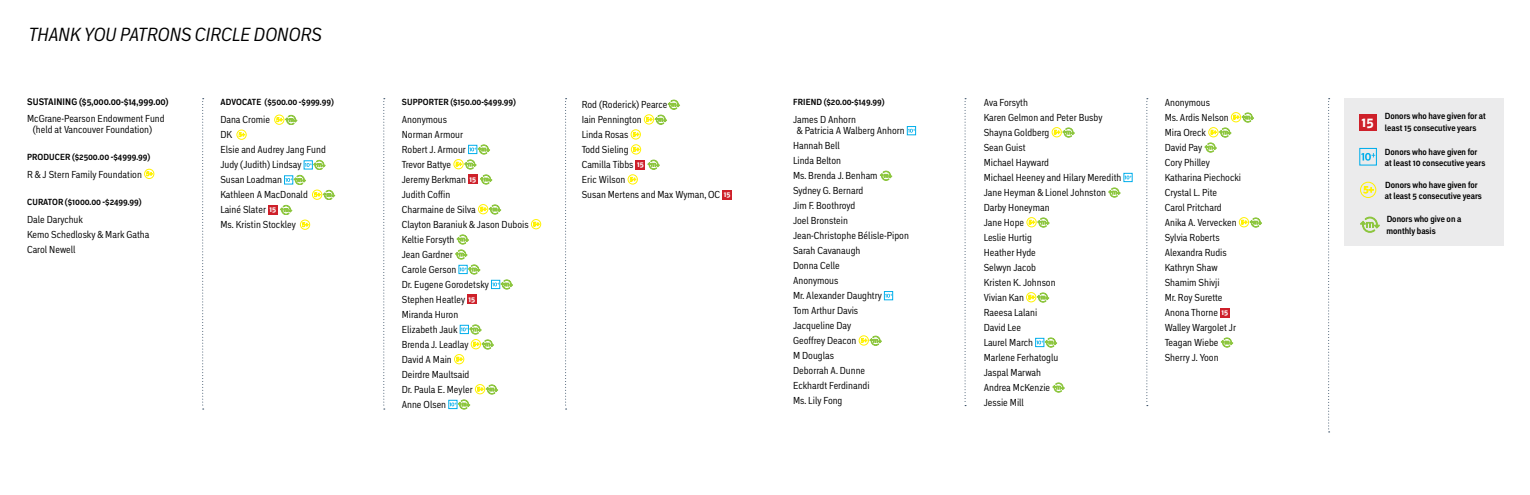
<style>
.page{position:relative;width:1530px;height:495px;background:#fff}
.page>*{position:absolute;margin:0;border:0;box-sizing:border-box;transform-origin:0 0}
.t1{font:italic condensed 18.75px "Embarcadero MVB Pro";letter-spacing:-.005em;color:#000}
.t2{font:700 expanded 13.5px "Embarcadero MVB Pro";color:#fff}
.t3{font:condensed 10px/15px "Embarcadero MVB Pro";color:#000}
.t4{font:700 condensed 9.38px "Embarcadero MVB Pro";letter-spacing:-.01em;color:#000}
.t5{font:700 condensed 8.75px/11.2px "Embarcadero MVB Pro";color:#000}
.s1{font-size:9.38px}
.s2{font-weight:700;font-stretch:expanded;font-size:7.5px;color:#fff}
</style>
<div class="page">
<div style="left:907px;top:126px;width:9px;height:9px;border:1px solid #00aeeb"></div>
<svg style="left:908px;top:129px;width:7px;height:4px"></svg>
<svg style="left:880px;top:171px;width:12px;height:9px"></svg>
<div style="left:884px;top:291px;width:9px;height:9px;border:1px solid #00aeeb"></div>
<svg style="left:885px;top:294px;width:7px;height:4px"></svg>
<div style="left:859px;top:336px;width:10px;height:9px;border:1px solid #fff200;border-radius:50%"></div>
<svg style="left:861px;top:336px;width:21px;height:9px"></svg>
<div style="left:1052px;top:127px;width:10px;height:10px;border:1px solid #fff200;border-radius:50%"></div>
<svg style="left:1054px;top:128px;width:21px;height:9px"></svg>
<div style="left:1124px;top:173px;width:8px;height:9px;border:1px solid #00aeeb"></div>
<svg style="left:1125px;top:176px;width:7px;height:3px"></svg>
<svg style="left:1108px;top:188px;width:12px;height:9px"></svg>
<div style="left:1027px;top:217px;width:10px;height:10px;border:1px solid #fff200;border-radius:50%"></div>
<svg style="left:1029px;top:218px;width:20px;height:9px"></svg>
<div style="left:1026px;top:292px;width:10px;height:10px;border:1px solid #fff200;border-radius:50%"></div>
<svg style="left:1028px;top:293px;width:21px;height:9px"></svg>
<div style="left:1035px;top:338px;width:9px;height:9px;border:1px solid #00aeeb"></div>
<svg style="left:1036px;top:338px;width:21px;height:9px"></svg>
<svg style="left:1053px;top:383px;width:12px;height:9px"></svg>
<div style="left:274px;top:115px;width:10px;height:10px;border:1px solid #fff200;border-radius:50%"></div>
<svg style="left:276px;top:115px;width:21px;height:10px"></svg>
<div style="left:237px;top:130px;width:10px;height:10px;border:1px solid #fff200;border-radius:50%"></div>
<svg style="left:239px;top:132px;width:6px;height:5px"></svg>
<div style="left:268px;top:205px;width:10px;height:10px;background:#ce202a"></div>
<svg style="left:280px;top:160px;width:55px;height:55px"></svg>
<div style="left:300px;top:220px;width:10px;height:10px;border:1px solid #fff200;border-radius:50%"></div>
<svg style="left:302px;top:222px;width:6px;height:5px"></svg>
<div style="left:468px;top:145px;width:9px;height:9px;border:1px solid #00aeeb"></div>
<svg style="left:469px;top:145px;width:21px;height:9px"></svg>
<div style="left:454px;top:159px;width:9px;height:10px;border:1px solid #fff200;border-radius:50%"></div>
<svg style="left:456px;top:160px;width:20px;height:9px"></svg>
<div style="left:468px;top:175px;width:10px;height:9px;background:#ce202a"></div>
<svg style="left:480px;top:175px;width:12px;height:9px"></svg>
<div style="left:478px;top:204px;width:10px;height:10px;border:1px solid #fff200;border-radius:50%"></div>
<svg style="left:480px;top:205px;width:21px;height:9px"></svg>
<div style="left:531px;top:219px;width:10px;height:10px;border:1px solid #fff200;border-radius:50%"></div>
<svg style="left:533px;top:222px;width:6px;height:4px"></svg>
<svg style="left:457px;top:235px;width:12px;height:9px"></svg>
<svg style="left:455px;top:250px;width:12px;height:9px"></svg>
<div style="left:459px;top:265px;width:8px;height:9px;border:1px solid #00aeeb"></div>
<svg style="left:460px;top:265px;width:20px;height:9px"></svg>
<div style="left:491px;top:280px;width:9px;height:9px;border:1px solid #00aeeb"></div>
<svg style="left:492px;top:280px;width:21px;height:9px"></svg>
<div style="left:467px;top:295px;width:10px;height:9px;background:#ce202a"></div>
<div style="left:460px;top:325px;width:9px;height:9px;border:1px solid #00aeeb"></div>
<svg style="left:461px;top:325px;width:20px;height:9px"></svg>
<div style="left:471px;top:339px;width:10px;height:10px;border:1px solid #fff200;border-radius:50%"></div>
<svg style="left:473px;top:340px;width:21px;height:9px"></svg>
<div style="left:454px;top:354px;width:10px;height:10px;border:1px solid #fff200;border-radius:50%"></div>
<svg style="left:456px;top:357px;width:7px;height:4px"></svg>
<div style="left:475px;top:384px;width:10px;height:10px;border:1px solid #fff200;border-radius:50%"></div>
<svg style="left:477px;top:385px;width:21px;height:9px"></svg>
<div style="left:449px;top:400px;width:8px;height:9px;border:1px solid #00aeeb"></div>
<svg style="left:450px;top:400px;width:20px;height:9px"></svg>
<svg style="left:668px;top:100px;width:12px;height:9px"></svg>
<div style="left:644px;top:114px;width:10px;height:10px;border:1px solid #fff200;border-radius:50%"></div>
<svg style="left:646px;top:115px;width:21px;height:9px"></svg>
<div style="left:631px;top:129px;width:10px;height:10px;border:1px solid #fff200;border-radius:50%"></div>
<svg style="left:633px;top:132px;width:6px;height:5px"></svg>
<div style="left:631px;top:144px;width:10px;height:10px;border:1px solid #fff200;border-radius:50%"></div>
<svg style="left:633px;top:147px;width:6px;height:5px"></svg>
<div style="left:636px;top:160px;width:9px;height:9px;background:#ce202a"></div>
<svg style="left:648px;top:160px;width:12px;height:9px"></svg>
<div style="left:628px;top:174px;width:10px;height:10px;border:1px solid #fff200;border-radius:50%"></div>
<svg style="left:630px;top:177px;width:6px;height:5px"></svg>
<div style="left:722px;top:190px;width:10px;height:9px;background:#ce202a"></div>
<svg style="left:202px;top:98px;width:2px;height:312px"></svg>
<svg style="left:383px;top:98px;width:2px;height:312px"></svg>
<svg style="left:565px;top:98px;width:2px;height:312px"></svg>
<div style="left:144px;top:169px;width:10px;height:10px;border:1px solid #fff200;border-radius:50%"></div>
<svg style="left:146px;top:172px;width:7px;height:4px"></svg>
<div style="left:1344px;top:98px;width:160px;height:148px;background:#ebebec"></div>
<div style="left:1360px;top:182px;width:16px;height:16px;border:1px solid #fff200;border-radius:50%"></div>
<svg style="left:1363px;top:186px;width:11px;height:7px"></svg>
<svg style="left:1360px;top:217px;width:20px;height:15px"></svg>
<div style="left:1359px;top:114px;width:17px;height:17px;background:#ce202a"></div>
<div style="left:1359px;top:148px;width:18px;height:18px;border:1px solid #00aeeb"></div>
<svg style="left:1361px;top:153px;width:14px;height:8px"></svg>
<div style="left:1231px;top:112px;width:10px;height:10px;border:1px solid #fff200;border-radius:50%"></div>
<svg style="left:1233px;top:113px;width:21px;height:9px"></svg>
<div style="left:1208px;top:127px;width:10px;height:10px;border:1px solid #fff200;border-radius:50%"></div>
<svg style="left:1211px;top:128px;width:20px;height:9px"></svg>
<svg style="left:1205px;top:143px;width:12px;height:9px"></svg>
<div style="left:1239px;top:217px;width:10px;height:10px;border:1px solid #fff200;border-radius:50%"></div>
<svg style="left:1241px;top:218px;width:21px;height:9px"></svg>
<div style="left:1220px;top:308px;width:10px;height:9px;background:#ce202a"></div>
<svg style="left:1221px;top:338px;width:12px;height:9px"></svg>
<svg style="left:965px;top:98px;width:1px;height:308px"></svg>
<svg style="left:1146px;top:98px;width:2px;height:308px"></svg>
<svg style="left:1328px;top:98px;width:2px;height:334px"></svg>
<h1 class="t1" style="left:29px;top:22px;width:295px">THANK YOU PATRONS CIRCLE DONORS</h1>
<p class="t4" style="left:27px;top:96px;width:143px">SUSTAINING ($5,000.00-$14,999.00)</p>
<p class="t3" style="left:33px;top:113px;width:133px;line-height:11.2px;text-indent:-6px">McGrane-Pearson Endowment Fund (held at Vancouver Foundation)</p>
<p class="t5" style="left:27px;top:151px;width:125px">PRODUCER ($2500.00 <span class="s1">-</span>$4999.99)</p>
<p class="t3" style="left:27px;top:166px;width:116px">R &amp; J Stern Family Foundation</p>
<p class="t5" style="left:27px;top:197px;width:116px">CURATOR ($1000.00 <span class="s1">-</span>$2499.99)</p>
<p class="t3" style="left:27px;top:212px;width:124px">Dale Darychuk<br>Kemo Schedlosky &amp; Mark Gatha<br>Carol Newell</p>
<p class="t5" style="left:220px;top:97px;width:115px">ADVOCATE ($500.00 <span class="s1">-</span>$999.99)</p>
<p class="t3" style="left:220px;top:112px;width:107px">Dana Cromie<br>DK<br>Elsie and Audrey Jang Fund<br>Judy (Judith) Lindsay<br>Susan Loadman<br>Kathleen A MacDonald<br>Lainé Slater <span class="s2">15<br></span>Ms. Kristin Stockley</p>
<p class="t5" style="left:402px;top:96px;width:116px">SUPPORTER ($150.00-$499.99)</p>
<p class="t3" style="left:402px;top:112px;width:128px">Anonymous<br>Norman Armour<br>Robert J. Armour<br>Trevor Battye<br>Jeremy Berkman <span class="s2">15<br></span>Judith Coffin<br>Charmaine de Silva<br>Clayton Baraniuk &amp; Jason Dubois<br>Keltie Forsyth<br>Jean Gardner<br>Carole Gerson<br>Dr. Eugene Gorodetsky<br>Stephen Heatley <span class="s2">15<br></span>Miranda Huron<br>Elizabeth Jauk<br>Brenda J. Leadlay<br>David A Main<br>Deirdre Maultsaid<br>Dr. Paula E. Meyler<br>Anne Olsen</p>
<p class="t3" style="left:582px;top:97px;width:150px">Rod (Roderick) Pearce<br>Iain Pennington<br>Linda Rosas<br>Todd Sieling<br>Camilla Tibbs <span class="s2">15<br></span>Eric Wilson<br>Susan Mertens and Max Wyman, OC <span class="s2">15</span></p>
<p class="t5" style="left:793px;top:96px;width:93px">FRIEND ($20.00-$149.99)</p>
<p class="t3" style="left:797px;top:113px;width:109px;line-height:11.2px;text-indent:-4px">James D Anhorn<br>&amp; Patricia A Walberg Anhorn</p>
<p class="t3" style="left:793px;top:138px;width:117px">Hannah Bell<br>Linda Belton<br>Ms. Brenda J. Benham<br>Sydney G. Bernard<br>Jim F. Boothroyd<br>Joel Bronstein<br>Jean-Christophe Bélisle-Pipon<br>Sarah Cavanaugh<br>Donna Celle<br>Anonymous<br>Mr. Alexander Daughtry<br>Tom Arthur Davis<br>Jacqueline Day<br>Geoffrey Deacon<br>M Douglas<br>Deborrah A. Dunne<br>Eckhardt Ferdinandi<br>Ms. Lily Fong</p>
<p class="t3" style="left:984px;top:95px;width:139px">Ava Forsyth<br>Karen Gelmon and Peter Busby<br>Shayna Goldberg<br>Sean Guist<br>Michael Hayward<br>Michael Heeney and Hilary Meredith<br>Jane Heyman &amp; Lionel Johnston<br>Darby Honeyman<br>Jane Hope<br>Leslie Hurtig<br>Heather Hyde<br>Selwyn Jacob<br>Kristen K. Johnson<br>Vivian Kan<br>Raeesa Lalani<br>David Lee<br>Laurel March<br>Marlene Ferhatoglu<br>Jaspal Marwah<br>Andrea McKenzie<br>Jessie Mill</p>
<p class="t3" style="left:1165px;top:95px;width:78px">Anonymous<br>Ms. Ardis Nelson<br>Mira Oreck<br>David Pay<br>Cory Philley<br>Katharina Piechocki<br>Crystal L. Pite<br>Carol Pritchard<br>Anika A. Vervecken<br>Sylvia Roberts<br>Alexandra Rudis<br>Kathryn Shaw<br>Shamim Shivji<br>Mr. Roy Surette<br>Anona Thorne <span class="s2">15<br></span>Walley Wargolet Jr<br>Teagan Wiebe<br>Sherry J. Yoon</p>
<h2 class="t2" style="left:1361px;top:112px;width:14px">15</h2>
<p class="t5" style="left:1385px;top:111px;width:103px">Donors who have given for at least 15 consecutive years</p>
<p class="t5" style="left:1385px;top:146px;width:102px">Donors who have given for at least 10 consecutive years</p>
<p class="t5" style="left:1385px;top:179px;width:99px">Donors who have given for at least 5 consecutive years</p>
<p class="t5" style="left:1387px;top:214px;width:76px">Donors who give on a monthly basis</p>
</div>
